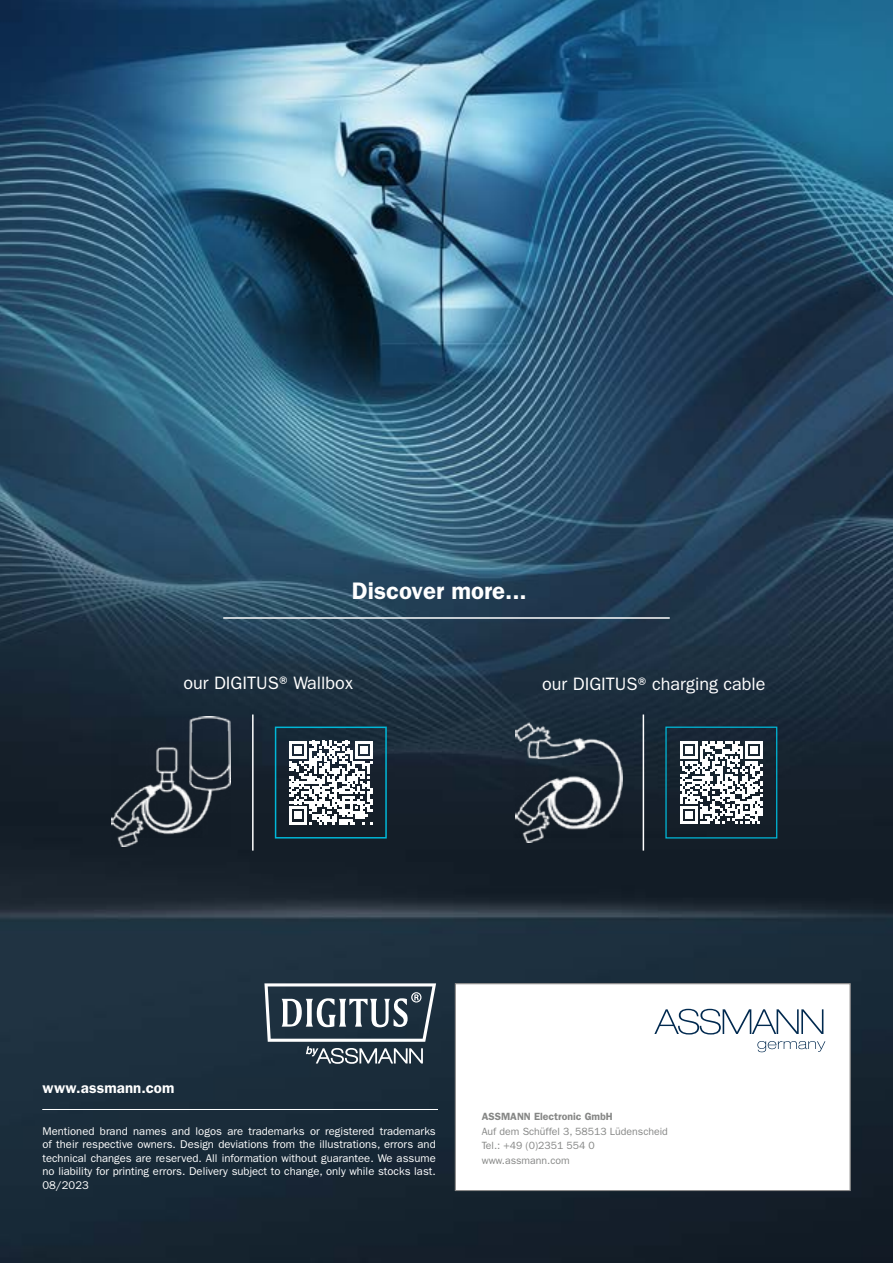
<style>
.page{position:relative;width:893px;height:1263px;background:#fff}
.page>*{position:absolute;margin:0;border:0;box-sizing:border-box;transform-origin:0 0}
.t1{font:600 24px "ITC Franklin Gothic Std";color:#fff}
.t2{font:18px "ITC Franklin Gothic Std";color:#fff}
.t3{font:600 15px "ITC Franklin Gothic Std";letter-spacing:.01em;color:#fff}
.t4{font:11.25px/13.5px "ITC Franklin Gothic Std";color:#fff;text-align:justify}
.t5{font:10.5px/14.7px "ITC Franklin Gothic Std";color:#868786}
.t6{font:600 10.5px "ITC Franklin Gothic Std";color:#868786}
</style>
<div class="page">
<img style="left:0;top:0;width:893px;height:1263px">
<img style="left:516px;top:722px;width:106px;height:121px">
<div style="left:455px;top:983px;width:395px;height:208px;background:#fff;border:1px solid #888787"></div>
<hr style="left:43px;top:1109px;width:395px;height:1px;background:#fff">
<svg style="left:264px;top:983px;width:172px;height:81px"></svg>
<svg style="left:654px;top:1009px;width:169px;height:25px"></svg>
<svg style="left:757px;top:1041px;width:68px;height:11px"></svg>
<hr style="left:223px;top:617px;width:447px;height:2px;background:#fff">
<svg style="left:665px;top:726px;width:113px;height:113px"></svg>
<hr style="left:643px;top:714px;width:1px;height:136px;background:#fff">
<svg style="left:274px;top:726px;width:114px;height:113px"></svg>
<hr style="left:252px;top:714px;width:2px;height:136px;background:#fff">
<img style="left:112px;top:717px;width:119px;height:129px">
<h1 class="t1" style="left:352px;top:577px;width:176px">Discover more...</h1>
<h2 class="t2" style="left:183px;top:672px;width:171px">our DIGITUS® Wallbox</h2>
<h2 class="t2" style="left:542px;top:673px;width:225px">our DIGITUS® charging cable</h2>
<h3 class="t3" style="left:43px;top:1079px;width:133px">www.assmann.com</h3>
<p class="t4" style="left:43px;top:1124px;width:395px">Mentioned brand names and logos are trademarks or registered trademarks of their respective owners. Design deviations from the illustrations, errors and technical changes are reserved. All information without guarantee. We assume no liability for printing errors. Delivery subject to change, only while stocks last.<br>08/2023</p>
<p class="t6" style="left:482px;top:1110px;width:133px">ASSMANN Electronic GmbH</p>
<p class="t5" style="left:482px;top:1124px;width:188px">Auf dem Schüffel 3, 58513 Lüdenscheid<br>Tel.: +49 (0)2351 554 0 www.assmann.com</p>
</div>
